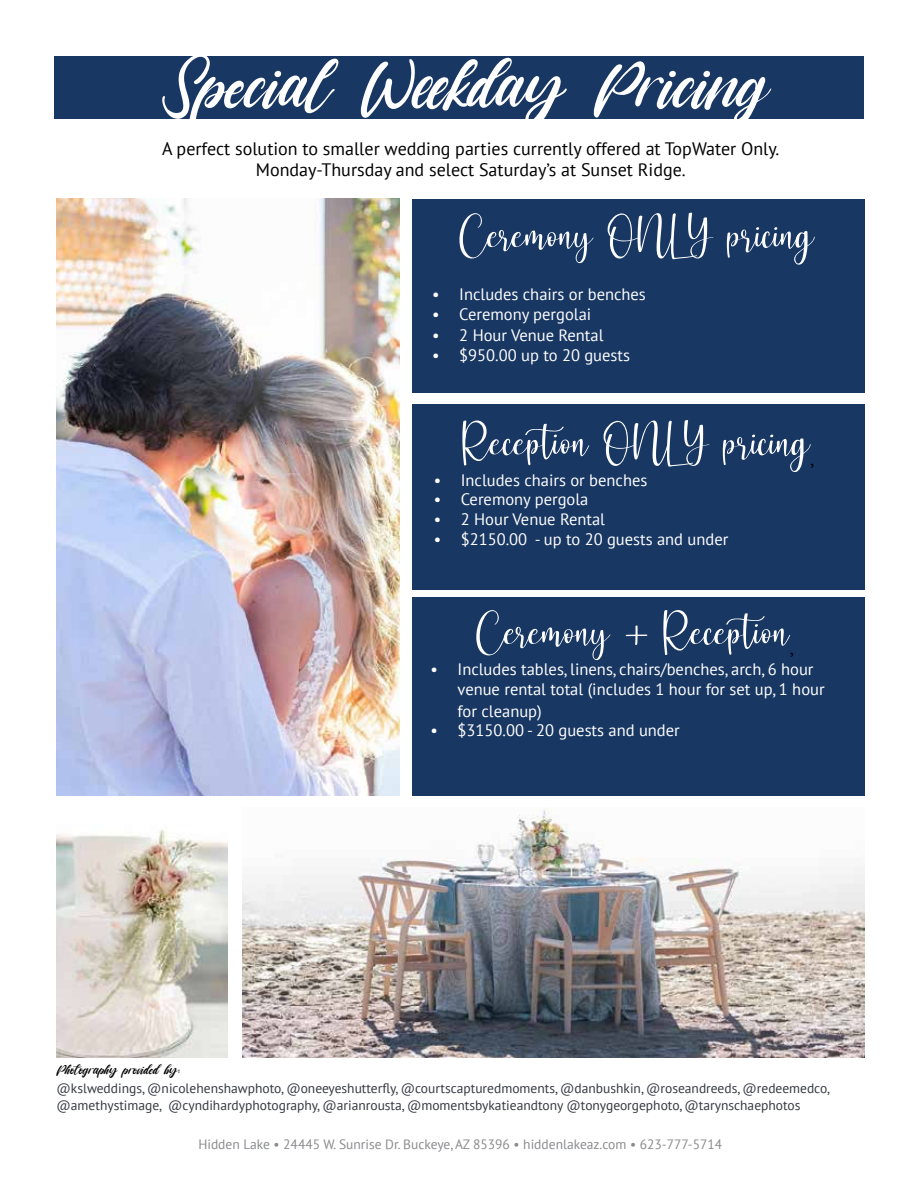
<style>
.page{position:relative;width:918px;height:1188px;background:#fff}
.page>*{position:absolute;margin:0;border:0;box-sizing:border-box;transform-origin:0 0}
.t1{font:97.5px "vagnotie";color:#fff}
.t2{font:60px "Cosette";color:#fff}
.t3{font:19.5px "vagnotie";color:#000}
.t4{font:18px/21.6px "PT Sans";color:#000;text-align:center}
.t5{font:18px "Minion Pro";color:#000}
.t6{font:16.5px/19.8px "PT Sans";color:#fff}
.t7{font:13.5px/16.2px "PT Sans";color:#343741}
.t8{font:13.5px "PT Sans";color:#898a8d}
</style>
<div class="page">
<div style="left:405px;top:199px;width:460px;height:194px;background:#183762"></div>
<img style="left:56px;top:829px;width:171px;height:228px">
<img style="left:242px;top:809px;width:622px;height:248px">
<div style="left:399px;top:199px;width:13px;height:603px;background:#fff"></div>
<div style="left:412px;top:404px;width:453px;height:186px;background:#183762"></div>
<div style="left:412px;top:597px;width:453px;height:198px;background:#183762"></div>
<img style="left:57px;top:199px;width:343px;height:596px">
<div style="left:54px;top:56px;width:810px;height:62px;background:#183762"></div>
<h1 class="t1" style="left:162px;top:50px;width:607px">Special Weekday Pricing</h1>
<p class="t4" style="left:162px;top:137px;width:619px">A perfect solution to smaller wedding parties currently offered at TopWater Only.<br>Monday-Thursday and select Saturday’s at Sunset Ridge.</p>
<h2 class="t2" style="left:459px;top:204px;width:356px">Ceremony ONLY pricing</h2>
<p class="t6" style="left:432px;top:284px;width:215px">• Includes chairs or benches</p>
<p class="t6" style="left:432px;top:304px;width:161px">• Ceremony pergolai</p>
<p class="t6" style="left:432px;top:325px;width:173px">• 2 Hour Venue Rental</p>
<p class="t6" style="left:432px;top:345px;width:199px">• $950.00 up to 20 guests</p>
<h2 class="t2" style="left:462px;top:412px;width:349px">Reception ONLY pricing</h2>
<p class="t5" style="left:810px;top:448px;width:6px">,</p>
<p class="t6" style="left:434px;top:470px;width:215px">• Includes chairs or benches</p>
<p class="t6" style="left:434px;top:489px;width:156px">• Ceremony pergola</p>
<p class="t6" style="left:434px;top:509px;width:173px">• 2 Hour Venue Rental</p>
<p class="t6" style="left:434px;top:529px;width:296px">• $2150.00 - up to 20 guests and under</p>
<h2 class="t2" style="left:476px;top:601px;width:315px">Ceremony + Reception</h2>
<p class="t5" style="left:790px;top:638px;width:6px">,</p>
<p class="t6" style="left:458px;top:659px;width:369px;text-indent:-27px">• Includes tables, linens, chairs/benches, arch, 6 hour venue rental total (includes 1 hour for set up, 1 hour</p>
<p class="t6" style="left:458px;top:701px;width:86px">for cleanup)</p>
<p class="t6" style="left:431px;top:720px;width:251px">• $3150.00 - 20 guests and under</p>
<p class="t3" style="left:57px;top:1063px;width:126px">Photography provided by:</p>
<p class="t7" style="left:57px;top:1080px;width:775px">@kslweddings, @nicolehenshawphoto, @oneeyeshutterfly, @courtscapturedmoments, @danbushkin, @roseandreeds, @redeemedco, @amethystimage, @cyndihardyphotography, @arianrousta, @momentsbykatieandtony @tonygeorgephoto, @tarynschaephotos</p>
<p class="t8" style="left:198px;top:1136px;width:525px">Hidden Lake • 24445 W. Sunrise Dr. Buckeye, AZ 85396 • hiddenlakeaz.com • 623-777-5714</p>
</div>
